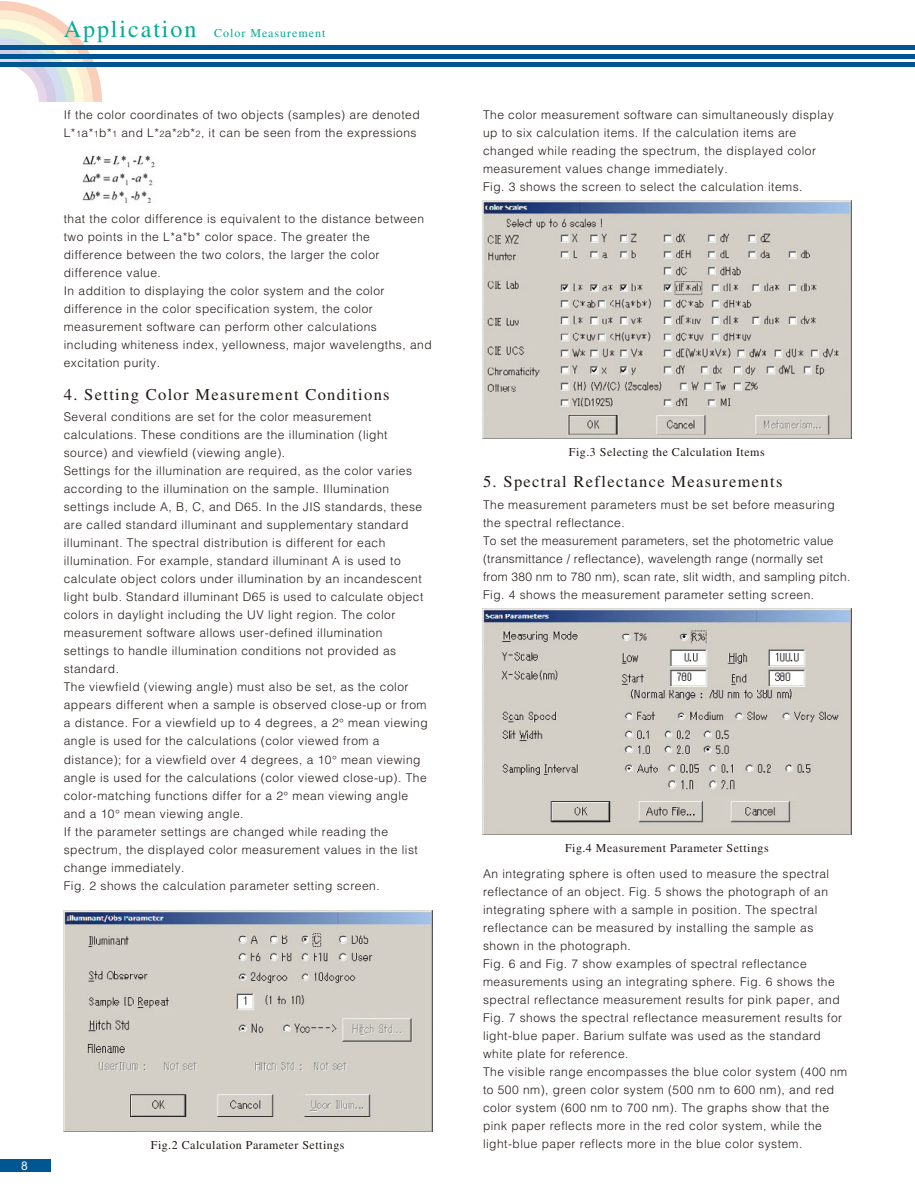
<style>
.page{position:relative;width:915px;height:1191px;background:#fff}
.page>*{position:absolute;margin:0;border:0;box-sizing:border-box;transform-origin:0 0}
.t1{font:16.5px "Times";letter-spacing:.08em;color:#231916}
.t2{font:300 12px/18px "Helvetica";letter-spacing:.04em;color:#231916}
.t3{font:300 12px/18px "Helvetica";letter-spacing:.02em;color:#231916}
.t4{font:12px "Times";letter-spacing:.04em;color:#231916}
.t5{font:12px "Times";letter-spacing:.08em;color:#00ac96}
.t6{font:12px "Arial";color:#fff}
.s1{font-size:24px}
.s2{font-size:9px}
</style>
<div class="page">
<svg style="left:0;top:1px;width:102px;height:100px"></svg>
<hr style="left:0;top:46px;width:914px;height:4px;background:#005593">
<hr style="left:0;top:54px;width:914px;height:4px;background:#005593">
<hr style="left:0;top:63px;width:914px;height:4px;background:#005593">
<div style="left:0;top:1159px;width:51px;height:13px;background:#005593"></div>
<img style="left:82px;top:155px;width:73px;height:48px">
<img style="left:64px;top:910px;width:368px;height:221px">
<img style="left:483px;top:200px;width:368px;height:239px">
<img style="left:482px;top:608px;width:369px;height:227px">
<p class="t6" style="left:21px;top:1161px;width:8px">8</p>
<p class="t5" style="left:64px;top:29px;width:263px"><span class="s1">Application</span> Color Measurement</p>
<p class="t2" style="left:64px;top:107px;width:357px">If the color coordinates of two objects (samples) are denoted<br>L*<span class="s2">1</span>a*<span class="s2">1</span>b*<span class="s2">1</span> and L*<span class="s2">2</span>a*<span class="s2">2</span>b*<span class="s2">2</span>, it can be seen from the expressions</p>
<p class="t2" style="left:483px;top:107px;width:352px">The color measurement software can simultaneously display up to six calculation items. If the calculation items are changed while reading the spectrum, the displayed color measurement values change immediately.<br>Fig. 3 shows the screen to select the calculation items.</p>
<p class="t2" style="left:64px;top:211px;width:369px">that the color difference is equivalent to the distance between two points in the L*a*b* color space. The greater the<br>difference between the two colors, the larger the color difference value.<br>In addition to displaying the color system and the color difference in the color specification system, the color measurement software can perform other calculations including whiteness index, yellowness, major wavelengths, and excitation purity.</p>
<h1 class="t1" style="left:64px;top:388px;width:327px">4. Setting Color Measurement Conditions</h1>
<p class="t2" style="left:64px;top:409px;width:365px">Several conditions are set for the color measurement calculations. These conditions are the illumination (light source) and viewfield (viewing angle).<br>Settings for the illumination are required, as the color varies according to the illumination on the sample. Illumination settings include A, B, C, and D65. In the JIS standards, these are called standard illuminant and supplementary standard illuminant. The spectral distribution is different for each illumination. For example, standard illuminant A is used to calculate object colors under illumination by an incandescent light bulb. Standard illuminant D65 is used to calculate object colors in daylight including the UV light region. The color measurement software allows user-defined illumination settings to handle illumination conditions not provided as standard.<br>The viewfield (viewing angle) must also be set, as the color appears different when a sample is observed close-up or from a distance. For a viewfield up to 4 degrees, a 2 mean viewing angle is used for the calculations (color viewed from a distance); for a viewfield over 4 degrees, a 10 mean viewing angle is used for the calculations (color viewed close-up). The color-matching functions differ for a 2 mean viewing angle and a 10 mean viewing angle.<br>If the parameter settings are changed while reading the spectrum, the displayed color measurement values in the list change immediately.<br>Fig. 2 shows the calculation parameter setting screen.</p>
<p class="t4" style="left:568px;top:447px;width:197px">Fig.3 Selecting the Calculation Items</p>
<h1 class="t1" style="left:483px;top:475px;width:301px">5. Spectral Reflectance Measurements</h1>
<p class="t3" style="left:483px;top:496px;width:369px">The measurement parameters must be set before measuring the spectral reflectance.<br>To set the measurement parameters, set the photometric value (transmittance / reflectance), wavelength range (normally set from 380 nm to 780 nm), scan rate, slit width, and sampling pitch.<br>Fig. 4 shows the measurement parameter setting screen.</p>
<p class="t4" style="left:565px;top:843px;width:205px">Fig.4 Measurement Parameter Settings</p>
<p class="t2" style="left:483px;top:866px;width:365px">An integrating sphere is often used to measure the spectral reflectance of an object. Fig. 5 shows the photograph of an integrating sphere with a sample in position. The spectral reflectance can be measured by installing the sample as shown in the photograph.<br>Fig. 6 and Fig. 7 show examples of spectral reflectance measurements using an integrating sphere. Fig. 6 shows the spectral reflectance measurement results for pink paper, and Fig. 7 shows the spectral reflectance measurement results for light-blue paper. Barium sulfate was used as the standard white plate for reference.<br>The visible range encompasses the blue color system (400 nm to 500 nm), green color system (500 nm to 600 nm), and red color system (600 nm to 700 nm). The graphs show that the pink paper reflects more in the red color system, while the light-blue paper reflects more in the blue color system.</p>
<p class="t4" style="left:151px;top:1140px;width:195px">Fig.2 Calculation Parameter Settings</p>
</div>
